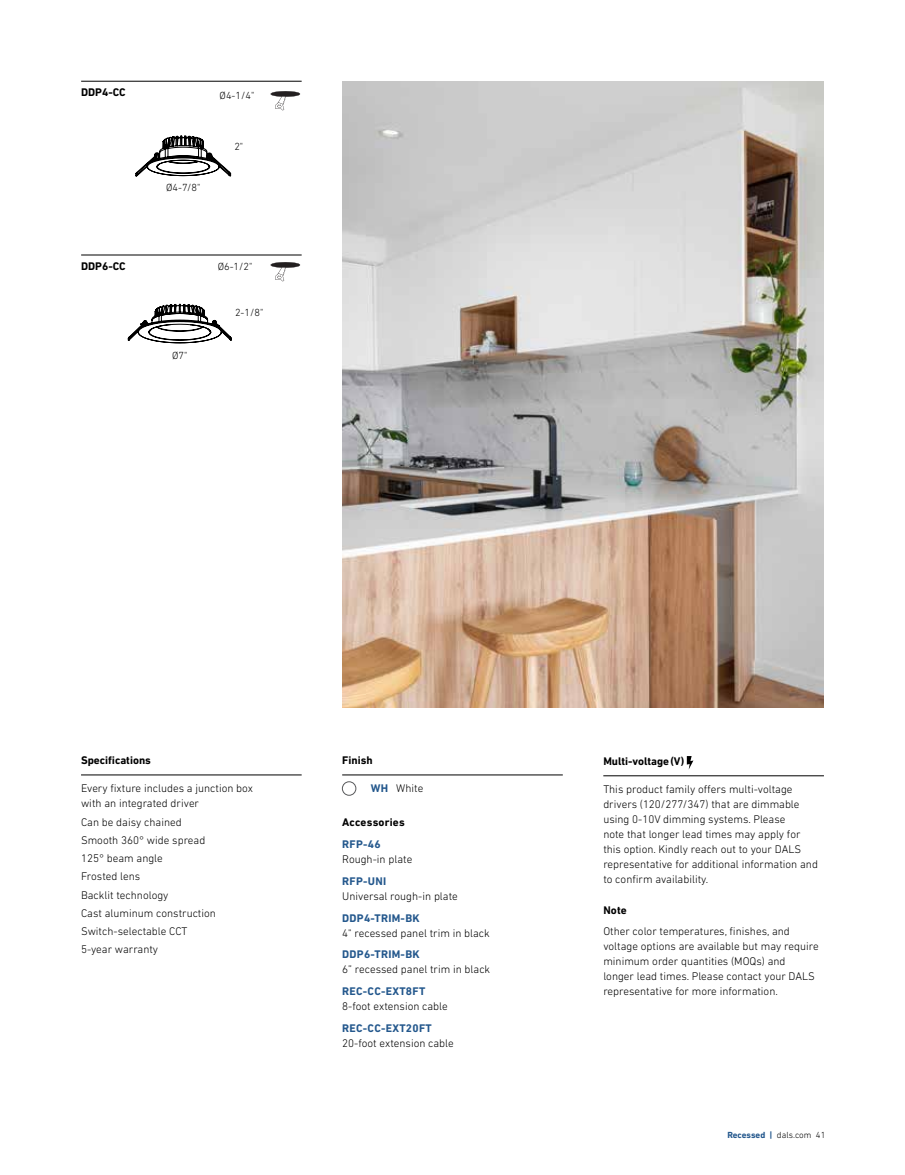
<style>
.page{position:relative;width:905px;height:1175px;background:#fff}
.page>*{position:absolute;margin:0;border:0;box-sizing:border-box;transform-origin:0 0}
.t1{font:300 11.25px/15px "DIN Next LT Pro";color:#000}
.t2{font:700 11.25px "DIN Next LT Pro";letter-spacing:.025em;color:#24588d}
.t3{font:700 11.25px "DIN Next LT Pro";color:#000}
.t4{font:700 11.25px "DIN Next LT Pro";letter-spacing:.02em;color:#000}
.t5{font:300 10.5px "DIN Next LT Pro";color:#000}
.t6{font:300 9px "DIN Next LT Pro";color:#000}
.s1{font-weight:700;color:#24588d}
</style>
<div class="page">
<hr style="left:0;top:0;width:1px;height:1174px;background:#e4e5e6">
<img style="left:342px;top:81px;width:482px;height:626px">
<hr style="left:81px;top:255px;width:221px;height:1px;background:#000">
<svg style="left:270px;top:262px;width:31px;height:19px"></svg>
<svg style="left:128px;top:303px;width:104px;height:41px"></svg>
<hr style="left:81px;top:81px;width:221px;height:1px;background:#000">
<svg style="left:270px;top:91px;width:31px;height:19px"></svg>
<svg style="left:135px;top:135px;width:96px;height:42px"></svg>
<hr style="left:81px;top:774px;width:221px;height:1px;background:#000">
<hr style="left:342px;top:774px;width:220px;height:1px;background:#000">
<div style="left:342px;top:781px;width:14px;height:14px;border:1px solid #58595b;border-radius:50%"></div>
<hr style="left:603px;top:775px;width:221px;height:1px;background:#000">
<svg style="left:686px;top:756px;width:7px;height:13px"></svg>
<p class="t3" style="left:81px;top:86px;width:46px">DDP4-CC</p>
<p class="t5" style="left:220px;top:89px;width:36px">Ø4-1/4"</p>
<p class="t5" style="left:166px;top:182px;width:36px">Ø4-7/8"</p>
<p class="t5" style="left:234px;top:141px;width:10px">2"</p>
<p class="t3" style="left:81px;top:260px;width:46px">DDP6-CC</p>
<p class="t5" style="left:218px;top:260px;width:36px">Ø6-1/2"</p>
<p class="t5" style="left:172px;top:349px;width:17px">Ø7"</p>
<p class="t5" style="left:235px;top:307px;width:30px">2-1/8"</p>
<p class="t3" style="left:81px;top:754px;width:71px">Specifications</p>
<p class="t1" style="left:81px;top:781px;width:173px">Every fixture includes a junction box with an integrated driver</p>
<p class="t1" style="left:81px;top:812px;width:136px;line-height:18.3px">Can be daisy chained<br>Smooth 360° wide spread<br>125° beam angle<br>Frosted lens<br>Backlit technology<br>Cast aluminum construction<br>Switch-selectable CCT<br>5-year warranty</p>
<p class="t3" style="left:342px;top:754px;width:32px">Finish</p>
<p class="t1" style="left:370px;top:781px;width:54px"><span class="s1">WH</span> White</p>
<p class="t4" style="left:342px;top:815px;width:64px">Accessories</p>
<p class="t2" style="left:342px;top:837px;width:40px">RFP-46</p>
<p class="t1" style="left:342px;top:851px;width:72px">Rough-in plate</p>
<p class="t2" style="left:342px;top:874px;width:45px">RFP-UNI</p>
<p class="t1" style="left:342px;top:888px;width:117px">Universal rough-in plate</p>
<p class="t2" style="left:342px;top:911px;width:79px">DDP4-TRIM-BK</p>
<p class="t1" style="left:342px;top:925px;width:149px">4" recessed panel trim in black</p>
<p class="t2" style="left:342px;top:947px;width:79px">DDP6-TRIM-BK</p>
<p class="t1" style="left:342px;top:961px;width:149px">6” recessed panel trim in black</p>
<p class="t2" style="left:342px;top:984px;width:85px">REC-CC-EXT8FT</p>
<p class="t1" style="left:342px;top:998px;width:107px">8-foot extension cable</p>
<p class="t2" style="left:342px;top:1021px;width:91px">REC-CC-EXT20FT</p>
<p class="t1" style="left:342px;top:1035px;width:113px">20-foot extension cable</p>
<p class="t3" style="left:603px;top:755px;width:82px">Multi-voltage(V)</p>
<p class="t1" style="left:603px;top:782px;width:216px">This product family offers multi-voltage drivers (120/277/347) that are dimmable using 0-10V dimming systems. Please<br>note that longer lead times may apply for this option. Kindly reach out to your DALS representative for additional information and to confirm availability.</p>
<p class="t3" style="left:603px;top:903px;width:25px">Note</p>
<p class="t1" style="left:603px;top:924px;width:217px">Other color temperatures, finishes, and voltage options are available but may require minimum order quantities (MOQs) and longer lead times. Please contact your DALS representative for more information.</p>
<p class="t6" style="left:727px;top:1129px;width:100px"><span class="s1">Recessed |</span> dals.com 41</p>
</div>
